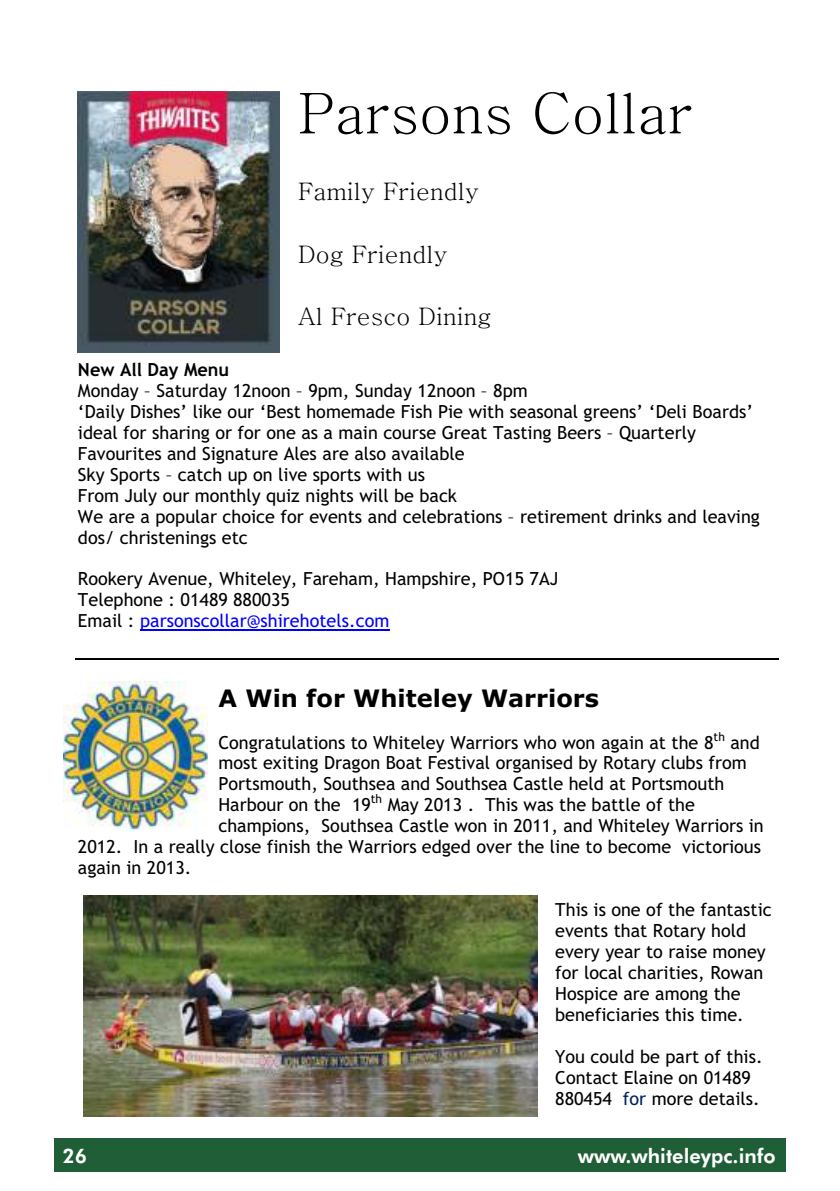
<style>
.page{position:relative;width:840px;height:1191px;background:#fff}
.page>*{position:absolute;margin:0;border:0;box-sizing:border-box;transform-origin:0 0}
.t1{font:56px "Batang";color:#000}
.t2{font:24px "Batang";color:#000}
.t3{font:700 24px "Verdana";color:#000}
.t4{font:800 20px "Futura BT";color:#fff}
.t5{font:18px/21px "Trebuchet MS";color:#000}
.t6{font:700 18px "Trebuchet MS";color:#000}
.s1{color:#00f}
.s2{color:#002161}
</style>
<div class="page">
<div style="left:54px;top:1138px;width:731px;height:34px;background:#1f5e36"></div>
<hr style="left:140px;top:629px;width:249px;height:2px;background:#00f">
<hr style="left:75px;top:658px;width:702px;height:1px;background:#000">
<img style="left:78px;top:92px;width:201px;height:261px">
<img style="left:84px;top:895px;width:453px;height:221px">
<img style="left:63px;top:681px;width:144px;height:150px">
<h1 class="t1" style="left:298px;top:85px;width:396px">Parsons Collar</h1>
<h2 class="t2" style="left:298px;top:180px;width:182px">Family Friendly</h2>
<h2 class="t2" style="left:298px;top:242px;width:151px">Dog Friendly</h2>
<h2 class="t2" style="left:298px;top:305px;width:195px">Al Fresco Dining</h2>
<p class="t6" style="left:78px;top:362px;width:153px">New All Day Menu</p>
<p class="t5" style="left:78px;top:381px;width:683px">Monday – Saturday 12noon – 9pm, Sunday 12noon – 8pm<br>‘Daily Dishes’ like our ‘Best homemade Fish Pie with seasonal greens’ ‘Deli Boards’ ideal for sharing or for one as a main course Great Tasting Beers – Quarterly Favourites and Signature Ales are also available<br>Sky Sports – catch up on live sports with us<br>From July our monthly quiz nights will be back<br>We are a popular choice for events and celebrations – retirement drinks and leaving dos/ christenings etc</p>
<p class="t5" style="left:78px;top:570px;width:481px">Rookery Avenue, Whiteley, Fareham, Hampshire, PO15 7AJ<br>Telephone : 01489 880035<br>Email : <span class="s1">parsonscollar@shirehotels.com</span></p>
<h2 class="t3" style="left:218px;top:688px;width:382px">A Win for Whiteley Warriors</h2>
<p class="t5" style="left:218px;top:733px;width:542px">Congratulations to Whiteley Warriors who won again at the 8<sup>th</sup> and</p>
<p class="t5" style="left:218px;top:754px;width:529px">most exiting Dragon Boat Festival organised by Rotary clubs from</p>
<p class="t5" style="left:218px;top:775px;width:507px">Portsmouth, Southsea and Southsea Castle held at Portsmouth</p>
<p class="t5" style="left:218px;top:796px;width:477px">Harbour on the 19<sup>th</sup> May 2013 . This was the battle of the</p>
<p class="t5" style="left:218px;top:817px;width:546px">champions, Southsea Castle won in 2011, and Whiteley Warriors in</p>
<p class="t5" style="left:78px;top:838px;width:684px">2012. In a really close finish the Warriors edged over the line to become victorious</p>
<p class="t5" style="left:78px;top:859px;width:115px">again in 2013.</p>
<p class="t5" style="left:555px;top:901px;width:218px">This is one of the fantastic events that Rotary hold every year to raise money for local charities, Rowan<br>Hospice are among the beneficiaries this time.</p>
<p class="t5" style="left:555px;top:1047px;width:209px">You could be part of this.<br>Contact Elaine on 01489<br>880454 <span class="s2">for</span> more details.</p>
<p class="t4" style="left:62px;top:1148px;width:26px">26</p>
<p class="t4" style="left:577px;top:1148px;width:199px">www.whiteleypc.info</p>
</div>
